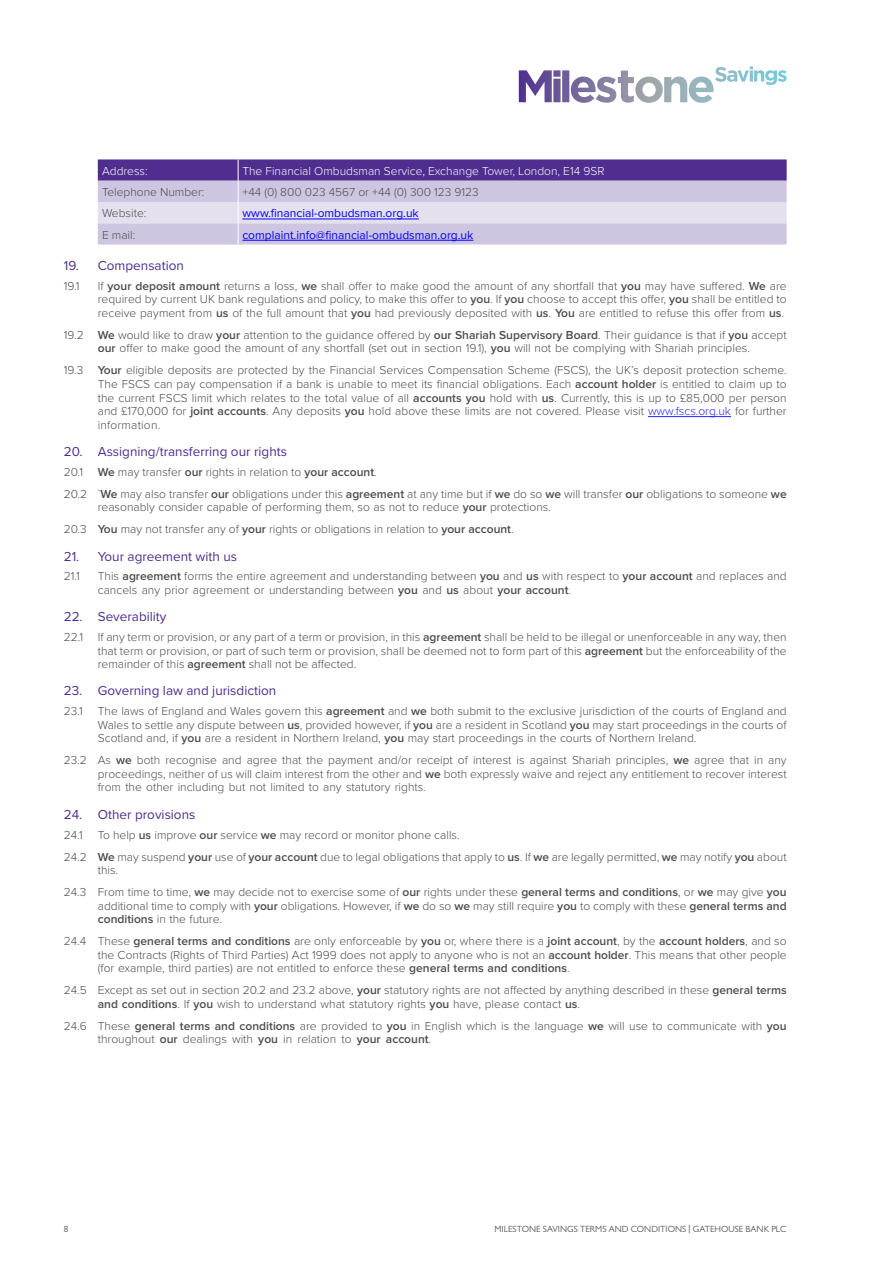
<style>
.page{position:relative;width:893px;height:1263px;background:#fff}
.page>*{position:absolute;margin:0;border:0;box-sizing:border-box;transform-origin:0 0}
.Queation{font:13.5px "Proxima Nova";color:#4f2e8f}
.Answer{font:300 12px/13.5px "Proxima Nova";color:#4b4c4d;text-align:justify}
.Body_Copy{font:12px "Proxima Nova";color:#00f}
.Body_Copy-2{font:300 12px "Proxima Nova";color:#fff}
.Body_Copy-3{font:300 12px "Proxima Nova";color:#4b4c4d}
.t1{font:9px "Gill Sans MT Std";color:#57585a}
.s1{font-weight:600}
.s2{color:#2626ff}
.s3{color:#4f2e8f}
</style>
<div class="page">
<svg style="left:519px;top:66px;width:268px;height:37px"></svg>
<hr style="left:648px;top:416px;width:83px;height:1px;background:#2626ff">
<svg style="left:98px;top:159px;width:689px;height:85px;background:#b3a6d0"></svg>
<hr style="left:242px;top:219px;width:177px;height:1px;background:#00f">
<hr style="left:242px;top:240px;width:231px;height:1px;background:#00f">
<p class="Body_Copy-2" style="left:102px;top:162px;width:47px">Address:</p>
<p class="Body_Copy-2" style="left:242px;top:162px;width:364px">The Financial Ombudsman Service, Exchange Tower, London, E14 9SR</p>
<p class="Body_Copy-3" style="left:102px;top:183px;width:104px">Telephone Number:</p>
<p class="Body_Copy-3" style="left:242px;top:183px;width:238px">+44 (0) 800 023 4567 or +44 (0) 300 123 9123</p>
<p class="Body_Copy-3" style="left:102px;top:204px;width:46px">Website:</p>
<p class="Body_Copy" style="left:242px;top:204px;width:178px">www.financial-ombudsman.org.uk</p>
<p class="Body_Copy-3" style="left:102px;top:226px;width:35px">E mail:</p>
<p class="Body_Copy" style="left:242px;top:226px;width:232px">complaint.info@financial-ombudsman.org.uk</p>
<p class="Queation" style="left:64px;top:255px;width:122px">19. Compensation</p>
<p class="Answer" style="left:64px;top:279px;width:17px">19.1</p>
<p class="Answer" style="left:98px;top:279px;width:690px">If <span class="s1">your deposit amount</span> returns a loss, <span class="s1">we</span> shall offer to make good the amount of any shortfall that <span class="s1">you</span> may have suffered. <span class="s1">We</span> are required by current UK bank regulations and policy, to make this offer to <span class="s1">you</span>. If <span class="s1">you</span> choose to accept this offer, <span class="s1">you</span> shall be entitled to receive payment from <span class="s1">us</span> of the full amount that <span class="s1">you</span> had previously deposited with <span class="s1">us</span>. <span class="s1">You</span> are entitled to refuse this offer from <span class="s1">us</span>.</p>
<p class="Answer" style="left:64px;top:328px;width:724px;text-align:center">19.2 <span class="s1">We</span> would like to draw <span class="s1">your</span> attention to the guidance offered by <span class="s1">our Shariah Supervisory Board</span>. Their guidance is that if <span class="s1">you</span> accept <span class="s1">our</span> offer to make good the amount of any shortfall (set out in section 19.1), <span class="s1">you</span> will not be complying with Shariah principles.</p>
<p class="Answer" style="left:98px;top:363px;width:690px;text-indent:-34px">19.3 <span class="s1">Your</span> eligible deposits are protected by the Financial Services Compensation Scheme (FSCS), the UK’s deposit protection scheme.<br>The FSCS can pay compensation if a bank is unable to meet its financial obligations. Each <span class="s1">account holder</span> is entitled to claim up to the current FSCS limit which relates to the total value of all <span class="s1">accounts you</span> hold with <span class="s1">us</span>. Currently, this is up to £85,000 per person and £170,000 for <span class="s1">joint accounts</span>. Any deposits <span class="s1">you</span> hold above these limits are not covered. Please visit <span class="s2">www.fscs.org.uk</span> for further information.</p>
<p class="Queation" style="left:64px;top:441px;width:225px">20. Assigning/transferring our rights</p>
<p class="Answer" style="left:64px;top:464px;width:315px">20.1 <span class="s1">We</span> may transfer <span class="s1">our</span> rights in relation to <span class="s1">your account</span>.</p>
<p class="Answer" style="left:98px;top:486px;width:690px;text-indent:-34px">20.2 `<span class="s1">We</span> may also transfer <span class="s1">our</span> obligations under this <span class="s1">agreement</span> at any time but if <span class="s1">we</span> do so <span class="s1">we</span> will transfer <span class="s1">our</span> obligations to someone <span class="s1">we </span>reasonably consider capable of performing them, so as not to reduce <span class="s1">your</span> protections.</p>
<p class="Answer" style="left:64px;top:522px;width:451px">20.3 <span class="s1">You</span> may not transfer any of <span class="s1">your</span> rights or obligations in relation to <span class="s1">your account</span>.</p>
<p class="Queation" style="left:64px;top:546px;width:175px">21. Your agreement with us</p>
<p class="Answer" style="left:64px;top:569px;width:18px">21.1</p>
<p class="Answer" style="left:98px;top:569px;width:690px">This <span class="s1">agreement</span> forms the entire agreement and understanding between <span class="s1">you</span> and <span class="s1">us</span> with respect to <span class="s1">your account</span> and replaces and cancels any prior agreement or understanding between <span class="s1">you</span> and <span class="s1">us</span> about <span class="s1">your account</span>.</p>
<p class="Queation" style="left:64px;top:607px;width:104px">22. Severability</p>
<p class="Answer" style="left:98px;top:630px;width:690px;text-indent:-34px">22.1 If any term or provision, or any part of a term or provision, in this <span class="s1">agreement</span> shall be held to be illegal or unenforceable in any way, then that term or provision, or part of such term or provision, shall be deemed not to form part of this <span class="s1">agreement</span> but the enforceability of the remainder of this <span class="s1">agreement</span> shall not be affected.</p>
<p class="Queation" style="left:64px;top:681px;width:214px">23. Governing law and jurisdiction</p>
<p class="Answer" style="left:64px;top:704px;width:21px">23.1</p>
<p class="Answer" style="left:98px;top:704px;width:690px">The laws of England and Wales govern this <span class="s1">agreement</span> and <span class="s1">we</span> both submit to the exclusive jurisdiction of the courts of England and Wales to settle any dispute between <span class="s1">us</span>, provided however, if <span class="s1">you</span> are a resident in Scotland <span class="s1">you</span> may start proceedings in the courts of Scotland and, if <span class="s1">you</span> are a resident in Northern Ireland, <span class="s1">you</span> may start proceedings in the courts of Northern Ireland.</p>
<p class="Answer" style="left:98px;top:753px;width:690px;text-indent:-34px">23.2 As <span class="s1">we</span> both recognise and agree that the payment and/or receipt of interest is against Shariah principles, <span class="s1">we</span> agree that in any proceedings, neither of us will claim interest from the other and <span class="s1">we</span> both expressly waive and reject any entitlement to recover interest from the other including but not limited to any statutory rights.</p>
<p class="Queation" style="left:64px;top:804px;width:133px">24. Other provisions</p>
<p class="Answer" style="left:64px;top:827px;width:20px">24.1</p>
<p class="Answer" style="left:98px;top:827px;width:363px">To help <span class="s1">us</span> improve <span class="s1">our</span> service <span class="s1">we</span> may record or monitor phone calls.</p>
<p class="Answer" style="left:98px;top:849px;width:690px;text-indent:-34px">24.2 <span class="s1">We</span> may suspend <span class="s1">your</span> use of <span class="s1">your account</span> due to legal obligations that apply to <span class="s1">us</span>. If <span class="s1">we</span> are legally permitted, <span class="s1">we</span> may notify <span class="s1">you</span> about this.</p>
<p class="Answer" style="left:98px;top:885px;width:690px;text-indent:-34px">24.3 From time to time, <span class="s1">we</span> may decide not to exercise some of <span class="s1">our</span> rights under these <span class="s1">general terms and conditions</span>, or <span class="s1">we</span> may give <span class="s1">you </span>additional time to comply with <span class="s1">your</span> obligations. However, if <span class="s1">we</span> do so <span class="s1">we</span> may still require <span class="s1">you</span> to comply with these <span class="s1">general terms and conditions</span> in the future.</p>
<p class="Answer" style="left:98px;top:934px;width:690px;text-indent:-34px">24.4 These <span class="s1">general terms and conditions</span> are only enforceable by <span class="s1">you</span> or, where there is a <span class="s1">joint account</span>, by the <span class="s1">account holders</span>, and so the Contracts (Rights of Third Parties) Act 1999 does not apply to anyone who is not an <span class="s1">account holder</span>. This means that other people (for example, third parties) are not entitled to enforce these <span class="s1">general terms and conditions</span>.</p>
<p class="Answer" style="left:98px;top:983px;width:690px;text-indent:-34px">24.5 Except as set out in section 20.2 and 23.2 above, <span class="s1">your</span> statutory rights are not affected by anything described in these <span class="s1">general terms and conditions</span>. If <span class="s1">you</span> wish to understand what statutory rights <span class="s1">you</span> have, please contact <span class="s1">us</span>.</p>
<p class="Answer" style="left:98px;top:1018px;width:690px;text-indent:-34px">24.6 These <span class="s1">general terms and conditions</span> are provided to <span class="s1">you</span> in English which is the language <span class="s1">we</span> will use to communicate with <span class="s1">you </span>throughout <span class="s1">our</span> dealings with <span class="s1">you</span> in relation to <span class="s1">your account</span>.</p>
<p class="t1" style="left:64px;top:1223px;width:6px">8</p>
<p class="t1" style="left:495px;top:1223px;width:293px">MILESTONE SAVINGS TERMS AND CONDITIONS <span class="s3">|</span> GATEHOUSE BANK PLC</p>
</div>
